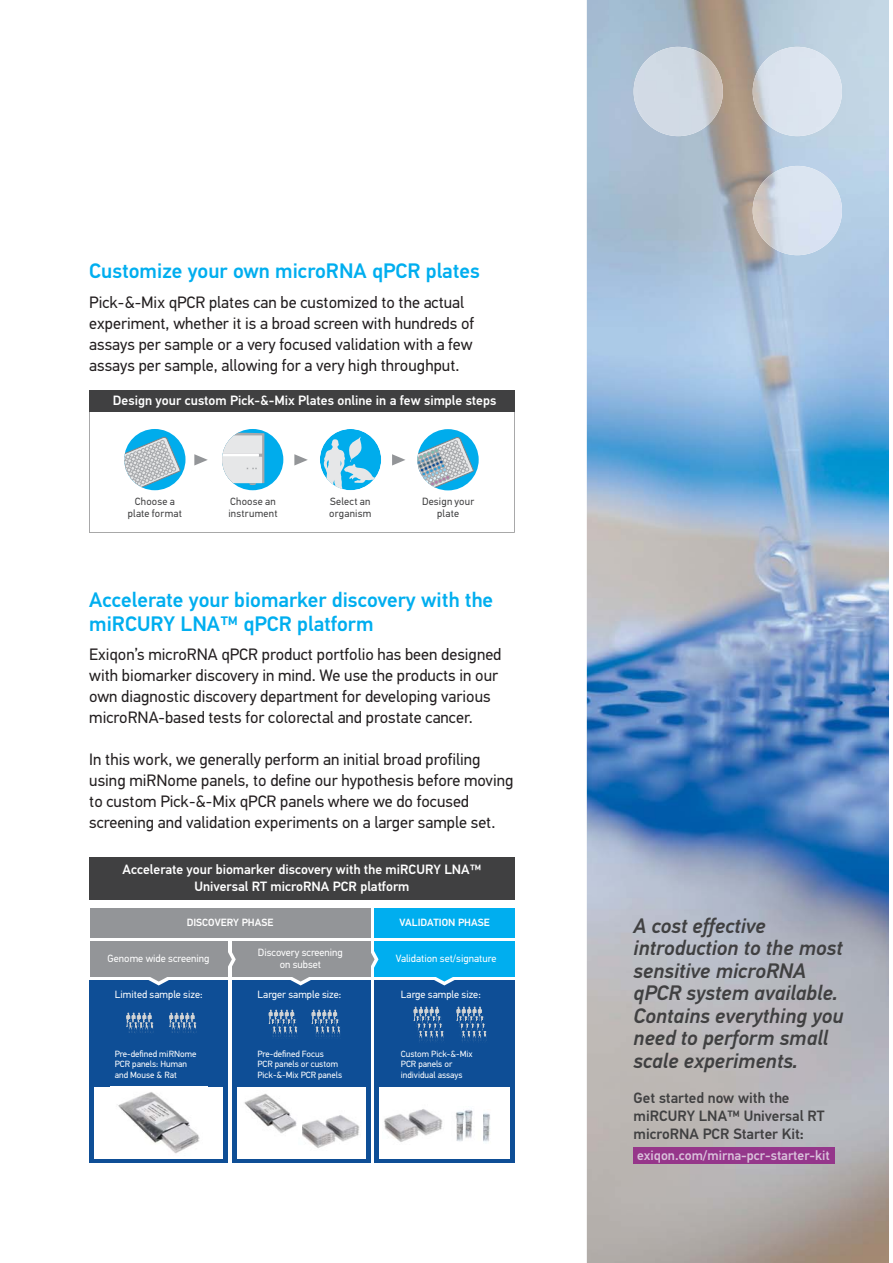
<style>
.page{position:relative;width:893px;height:1263px;background:#fff}
.page>*{position:absolute;margin:0;border:0;box-sizing:border-box;transform-origin:0 0}
.t1{font:italic 500 21px/22.5px "PF Din Text Pro";color:#404041}
.t2{font:500 21px/24px "PF Din Text Pro";color:#00aeef}
.t3{font:16.5px/21px "PF Din Text Pro";color:#231f20}
.t4{font:500 15px/18px "PF Din Text Pro";color:#404041}
.t5{font:500 13.5px/17.2px "PF Din Text Pro";color:#fff;text-align:center}
.t6{font:500 13.5px "PF Din Text Pro";color:#d9c1db}
.t7{font:10.5px/12.6px "PF Din Text Pro";color:#fff;text-align:center}
.t8{font:10.5px/12px "PF Din Text Pro";letter-spacing:.02em;color:#404041;text-align:center}
.t9{font:500 10.5px "PF Din Text Pro";color:#fff}
.t10{font:9px/10.8px "PF Din Text Pro";color:#fff}
</style>
<div class="page">
<img style="left:587px;top:0;width:302px;height:1263px">
<img style="left:753px;top:166px;width:89px;height:89px;border-radius:50%">
<img style="left:634px;top:47px;width:89px;height:89px;border-radius:50%">
<div style="left:753px;top:47px;width:89px;height:89px;background:#dbe4ef;border-radius:50%"></div>
<div style="left:634px;top:1148px;width:200px;height:15px;background:#95368b"></div>
<svg style="left:89px;top:412px;width:425px;height:121px"></svg>
<div style="left:89px;top:391px;width:425px;height:21px;background:#404041"></div>
<div style="left:89px;top:857px;width:425px;height:43px;background:#404041"></div>
<div style="left:374px;top:980px;width:141px;height:183px;background:#0e4e96"></div>
<div style="left:380px;top:1087px;width:130px;height:72px;background:#fff"></div>
<svg style="left:413px;top:1007px;width:31px;height:35px"></svg>
<svg style="left:456px;top:1007px;width:31px;height:35px"></svg>
<img style="left:384px;top:1109px;width:59px;height:33px">
<img style="left:483px;top:1113px;width:7px;height:29px">
<img style="left:455px;top:1110px;width:18px;height:31px">
<div style="left:374px;top:941px;width:141px;height:36px;background:#00aeef"></div>
<div style="left:232px;top:980px;width:138px;height:183px;background:#0e4e96"></div>
<svg style="left:268px;top:1010px;width:30px;height:27px"></svg>
<svg style="left:311px;top:1010px;width:29px;height:27px"></svg>
<div style="left:232px;top:941px;width:138px;height:36px;background:#939598"></div>
<div style="left:89px;top:980px;width:139px;height:183px;background:#0e4e96"></div>
<svg style="left:126px;top:1013px;width:28px;height:20px"></svg>
<svg style="left:169px;top:1013px;width:28px;height:20px"></svg>
<div style="left:90px;top:941px;width:137px;height:36px;background:#939598"></div>
<div style="left:90px;top:908px;width:280px;height:30px;background:#939598"></div>
<div style="left:374px;top:908px;width:141px;height:30px;background:#00aeef"></div>
<svg style="left:227px;top:941px;width:9px;height:36px"></svg>
<svg style="left:148px;top:977px;width:21px;height:8px"></svg>
<svg style="left:290px;top:977px;width:21px;height:8px"></svg>
<svg style="left:434px;top:977px;width:21px;height:8px"></svg>
<svg style="left:370px;top:930px;width:8px;height:58px"></svg>
<div style="left:94px;top:1087px;width:128px;height:72px;background:#fff"></div>
<div style="left:237px;top:1087px;width:128px;height:72px;background:#fff"></div>
<img style="left:118px;top:1092px;width:82px;height:62px">
<img style="left:302px;top:1115px;width:58px;height:33px">
<img style="left:244px;top:1093px;width:53px;height:40px">
<p class="t2" style="left:89px;top:261px;width:392px">Customize your own microRNA qPCR plates</p>
<p class="t3" style="left:89px;top:294px;width:386px">Pick-&amp;-Mix qPCR plates can be customized to the actual experiment, whether it is a broad screen with hundreds of assays per sample or a very focused validation with a few assays per sample, allowing for a very high throughput.</p>
<p class="t5" style="left:113px;top:393px;width:385px">Design your custom Pick-&amp;-Mix Plates online in a few simple steps</p>
<p class="t8" style="left:128px;top:497px;width:56px">Choose a plate format</p>
<p class="t8" style="left:228px;top:497px;width:51px;text-align:left">Choose an instrument</p>
<p class="t8" style="left:329px;top:497px;width:44px;text-align:left">Select an organism</p>
<p class="t8" style="left:422px;top:497px;width:54px">Design your plate</p>
<p class="t2" style="left:89px;top:590px;width:405px">Accelerate your biomarker discovery with the miRCURY LNA™ qPCR platform</p>
<p class="t3" style="left:89px;top:646px;width:414px">Exiqon’s microRNA qPCR product portfolio has been designed with biomarker discovery in mind. We use the products in our own diagnostic discovery department for developing various microRNA-based tests for colorectal and prostate cancer.</p>
<p class="t3" style="left:89px;top:751px;width:426px">In this work, we generally perform an initial broad profiling using miRNome panels, to define our hypothesis before moving to custom Pick-&amp;-Mix qPCR panels where we do focused screening and validation experiments on a larger sample set.</p>
<p class="t5" style="left:123px;top:862px;width:360px">Accelerate your biomarker discovery with the miRCURY LNA™<br>Universal RT microRNA PCR platform</p>
<p class="t9" style="left:187px;top:919px;width:88px">DISCOVERY PHASE</p>
<p class="t9" style="left:400px;top:919px;width:92px">VALIDATION PHASE</p>
<p class="t7" style="left:108px;top:953px;width:103px">Genome wide screening</p>
<p class="t7" style="left:396px;top:954px;width:102px">Validation set/signature</p>
<p class="t7" style="left:258px;top:947px;width:87px">Discovery screening on subset</p>
<p class="t7" style="left:115px;top:989px;width:89px">Limited sample size:</p>
<p class="t10" style="left:115px;top:1049px;width:83px">Pre-defined miRNome<br>PCR panels: Human and Mouse &amp; Rat</p>
<p class="t7" style="left:258px;top:989px;width:85px">Larger sample size:</p>
<p class="t10" style="left:257px;top:1049px;width:86px">Pre-defined Focus<br>PCR panels or custom<br>Pick-&amp;-Mix PCR panels</p>
<p class="t7" style="left:401px;top:989px;width:81px">Large sample size:</p>
<p class="t10" style="left:401px;top:1049px;width:73px">Custom Pick-&amp;-Mix<br>PCR panels or individual assays</p>
<p class="t1" style="left:634px;top:916px;width:211px">A cost effective introduction to the most sensitive microRNA qPCR system available.<br>Contains everything you need to perform small scale experiments.</p>
<p class="t4" style="left:634px;top:1090px;width:193px">Get started now with the miRCURY LNA™ Universal RT microRNA PCR Starter Kit:</p>
<p class="t6" style="left:637px;top:1150px;width:194px">exiqon.com/mirna-pcr-starter-kit</p>
</div>
